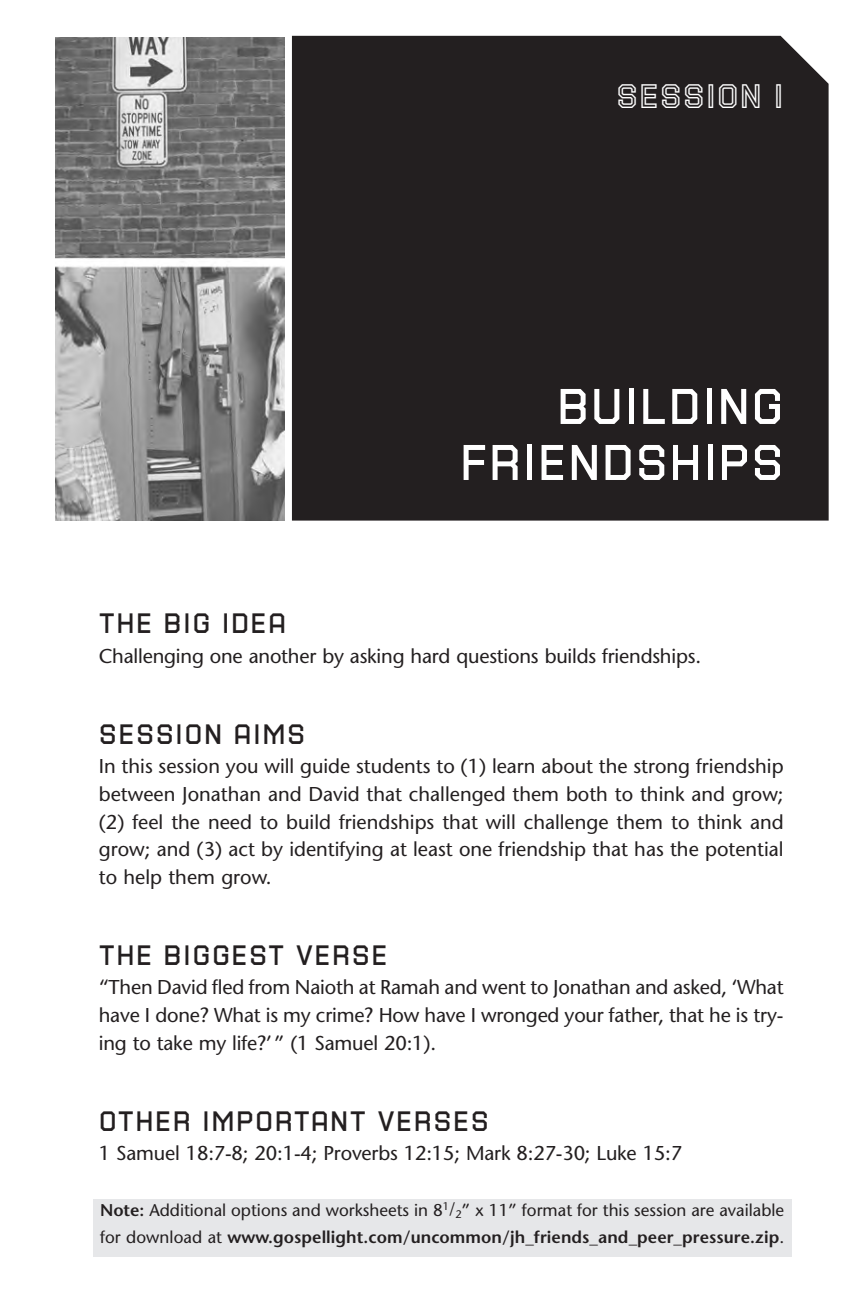
<style>
.page{position:relative;width:868px;height:1296px;background:#fff}
.page>*{position:absolute;margin:0;border:0;box-sizing:border-box;transform-origin:0 0}
.t1{font:50px/56px "Square 40";letter-spacing:.025em;color:#fff;text-align:right}
.t2{font:32px "Square 40 Inline";letter-spacing:.025em;color:#fff}
.t3{font:28px "Square 40";letter-spacing:.05em;color:#231f20}
.t4{font:20px/27.6px "Stone Sans";letter-spacing:-.01em;color:#231f20;text-align:justify}
.t5{font:17px/27.6px "Stone Sans";color:#231f20}
.s1{font-weight:600}
.s2{font-size:16px}
</style>
<div class="page">
<div style="left:292px;top:36px;width:536px;height:484px;background:#231f20"></div>
<img style="left:56px;top:38px;width:229px;height:482px">
<div style="left:93px;top:1199px;width:698px;height:57px;background:#e6e7e9"></div>
<h2 class="t2" style="left:616px;top:84px;width:169px">SESSION 1</h2>
<h1 class="t1" style="left:459px;top:383px;width:325px">BUILDING<br>FRIENDSHIPS</h1>
<h3 class="t3" style="left:99px;top:613px;width:189px">THE BIG IDEA</h3>
<p class="t4" style="left:99px;top:644px;width:603px">Challenging one another by asking hard questions builds friendships.</p>
<h3 class="t3" style="left:99px;top:724px;width:208px">SESSION AIMS</h3>
<p class="t4" style="left:99px;top:754px;width:686px">In this session you will guide students to (1) learn about the strong friendship between Jonathan and David that challenged them both to think and grow; (2) feel the need to build friendships that will challenge them to think and grow; and (3) act by identifying at least one friendship that has the potential to help them grow.</p>
<h3 class="t3" style="left:99px;top:945px;width:290px">THE BIGGEST VERSE</h3>
<p class="t4" style="left:99px;top:976px;width:686px">“Then David fled from Naioth at Ramah and went to Jonathan and asked, ‘What have I done? What is my crime? How have I wronged your father, that he is try&shy;ing to take my life?’” (1 Samuel 20:1).</p>
<h3 class="t3" style="left:99px;top:1111px;width:391px">OTHER IMPORTANT VERSES</h3>
<p class="t4" style="left:99px;top:1141px;width:584px">1 Samuel 18:7-8; 20:1-4; Proverbs 12:15; Mark 8:27-30; Luke 15:7</p>
<p class="t5" style="left:100px;top:1197px;width:685px"><span class="s1">Note:</span> Additional options and worksheets in 8<sup>1</sup><span class="s2">/</span><sub>2</sub>” x 11” format for this session are available for download at <span class="s1">www.gospellight.com/uncommon/jh_friends_and_peer_pressure.zip</span>.</p>
</div>
